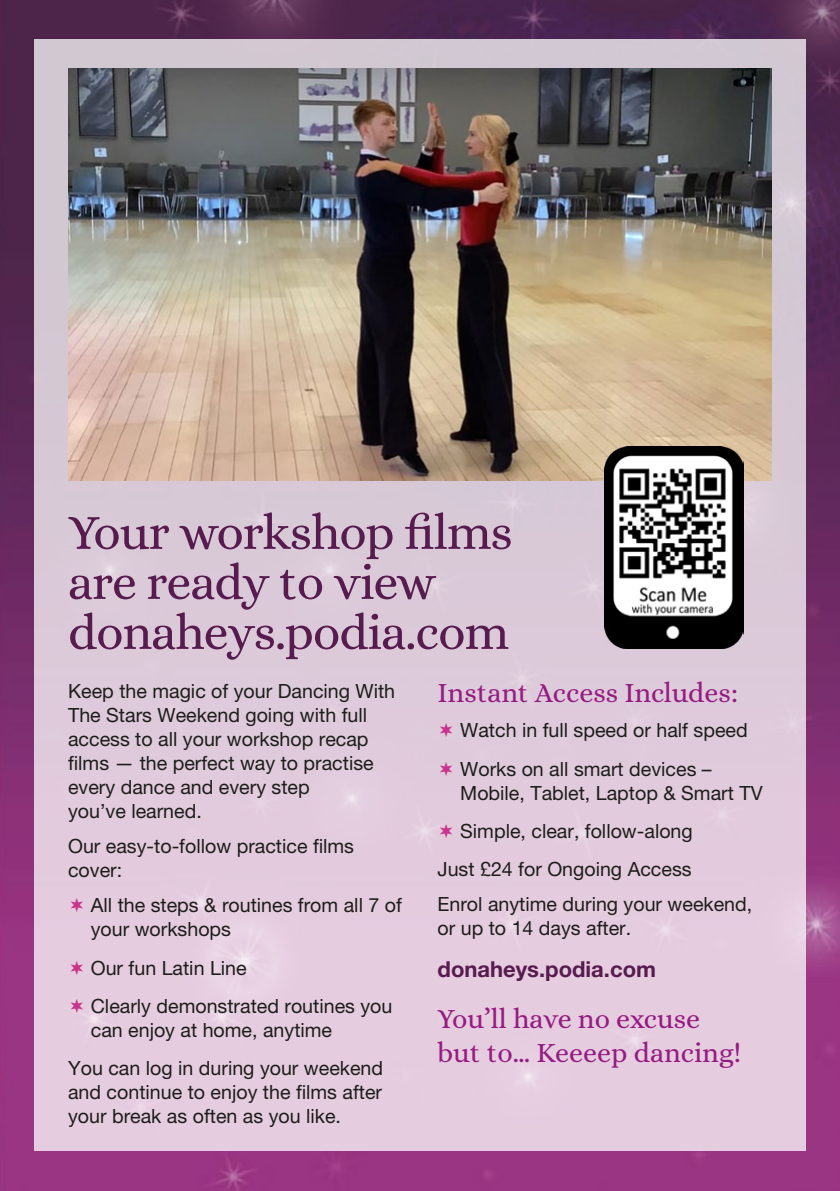
<style>
.page{position:relative;width:840px;height:1191px;background:#fff}
.page>*{position:absolute;margin:0;border:0;box-sizing:border-box;transform-origin:0 0}
.t1{font:50px/50px "Alice";letter-spacing:-.025em;color:#571b4f}
.t2{font:28px/34px "Alice";color:#951b81}
.t3{font:700 22px "Helvetica Neue LT Pro";color:#571b4f}
.t4{font:19.6px/24px "Helvetica Neue LT Pro";color:#1d1d1b}
</style>
<div class="page">
<img style="left:0;top:0;width:839px;height:1191px">
<div style="left:34px;top:40px;width:771px;height:1111px;background:linear-gradient(to bottom,#cec7d0,#e8cde1)"></div>
<img style="left:68px;top:68px;width:703px;height:413px">
<img style="left:604px;top:447px;width:139px;height:201px">
<svg style="left:71px;top:898px;width:12px;height:14px"></svg>
<svg style="left:71px;top:960px;width:12px;height:14px"></svg>
<svg style="left:71px;top:998px;width:12px;height:14px"></svg>
<svg style="left:440px;top:723px;width:12px;height:14px"></svg>
<svg style="left:440px;top:761px;width:12px;height:14px"></svg>
<svg style="left:440px;top:823px;width:12px;height:14px"></svg>
<h1 class="t1" style="left:68px;top:510px;width:446px">Your workshop films are ready to view donaheys.podia.com</h1>
<p class="t4" style="left:68px;top:678px;width:328px">Keep the magic of your Dancing With<br>The Stars Weekend going with full access to all your workshop recap films — the perfect way to practise every dance and every step<br>you’ve learned.</p>
<p class="t4" style="left:68px;top:833px;width:287px">Our easy-to-follow practice films cover:</p>
<p class="t4" style="left:91px;top:893px;width:312px">All the steps &amp; routines from all 7 of your workshops</p>
<p class="t4" style="left:91px;top:948px;width:303px;line-height:38.2px">Our fun Latin Line<br>Clearly demonstrated routines you</p>
<p class="t4" style="left:68px;top:1010px;width:316px;line-height:38.2px;text-indent:23px">can enjoy at home, anytime<br>You can log in during your weekend</p>
<p class="t4" style="left:68px;top:1079px;width:315px">and continue to enjoy the films after your break as often as you like.</p>
<h2 class="t2" style="left:437px;top:677px;width:302px">Instant Access Includes:</h2>
<p class="t4" style="left:460px;top:711px;width:289px;line-height:38.2px">Watch in full speed or half speed<br>Works on all smart devices –</p>
<p class="t4" style="left:460px;top:780px;width:304px">Mobile, Tablet, Laptop &amp; Smart TV</p>
<p class="t4" style="left:460px;top:818px;width:234px">Simple, clear, follow-along</p>
<p class="t4" style="left:437px;top:856px;width:255px">Just £24 for Ongoing Access</p>
<p class="t4" style="left:437px;top:892px;width:316px">Enrol anytime during your weekend, or up to 14 days after.</p>
<p class="t3" style="left:437px;top:955px;width:220px">donaheys.podia.com</p>
<h2 class="t2" style="left:437px;top:1003px;width:305px">You’ll have no excuse but to… Keeeep dancing!</h2>
</div>
